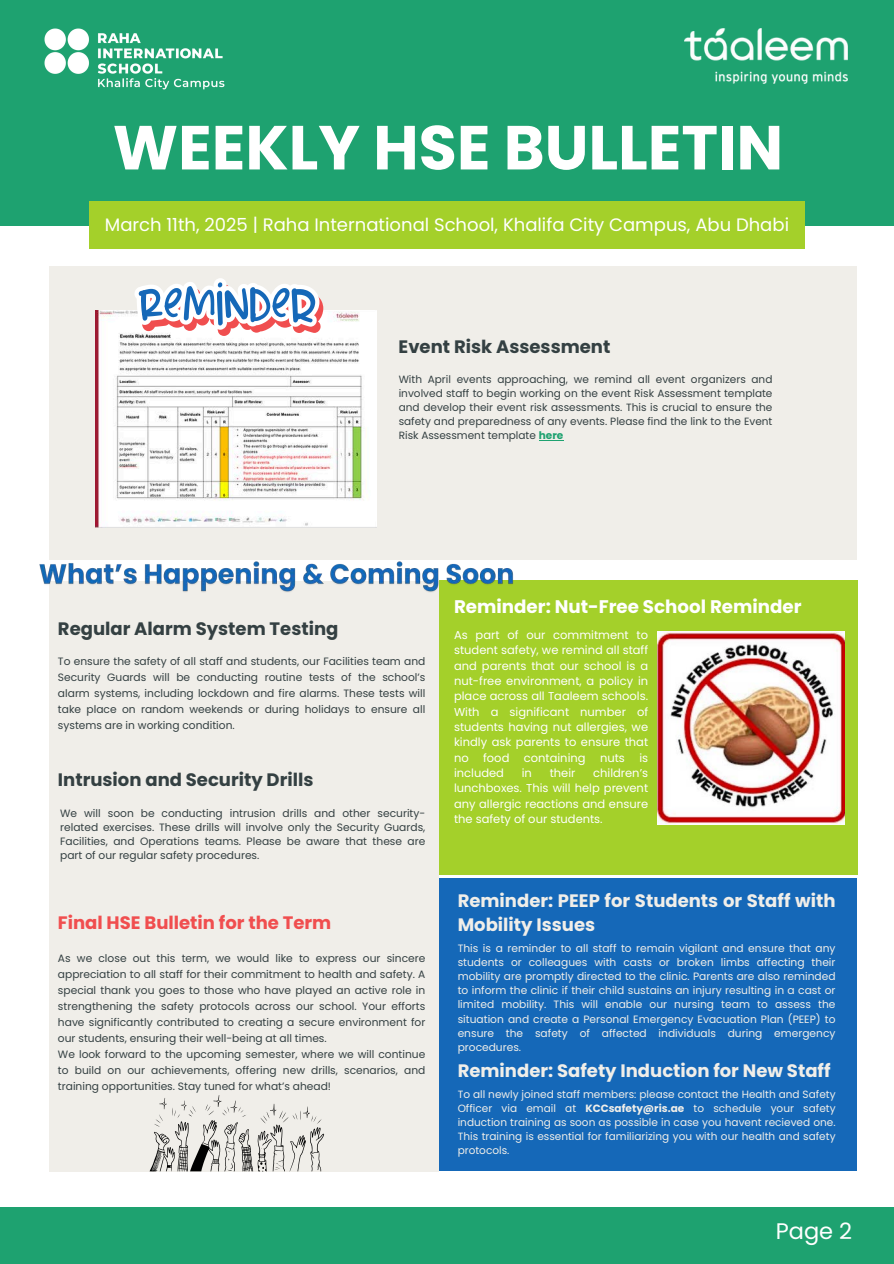
<style>
.page{position:relative;width:894px;height:1264px;background:#fff}
.page>*{position:absolute;margin:0;border:0;box-sizing:border-box;transform-origin:0 0}
.t1{font:700 62.1px "Poppins";color:#fff}
.t2{font:22.5px "Poppins";color:#fff}
.t3{font:700 18.3px "Poppins";color:#fff}
.t4{font:700 18px/24.8px "Poppins";color:#f0eee9}
.t5{font:700 18px "Poppins";color:#344042}
.t6{font:18px "Poppins";color:#fff}
.t7{font:700 18px "Poppins";color:#f04e4f}
.t8{font:11.4px/15.3px "Poppins";color:#fff;text-align:justify}
.t9{font:10.65px/16px "Poppins";color:#344042;text-align:justify}
.t10{font:10.65px/14.2px "Poppins";color:#f0eee9;text-align:justify}
.t11{font:10.5px/14px "Poppins";color:#344042;text-align:justify}
.t12{font:10.5px/14px "Poppins";color:#f0eee9;text-align:justify}
.s1{font-weight:700;color:#1ea270}
.s2{font-weight:700}
</style>
<div class="page">
<div style="left:49px;top:580px;width:390px;height:591px;background:#f0eee9"></div>
<div style="left:439px;top:580px;width:417px;height:294px;background:#a4d02a"></div>
<div style="left:0;top:0;width:893px;height:225px;background:#1ea270"></div>
<div style="left:89px;top:202px;width:715px;height:47px;background:#a4d02a"></div>
<div style="left:49px;top:266px;width:807px;height:294px;background:#f0eee9"></div>
<div style="left:0;top:1206px;width:893px;height:57px;background:#1ea270"></div>
<img style="left:44px;top:29px;width:180px;height:60px">
<img style="left:684px;top:29px;width:162px;height:55px">
<div style="left:439px;top:878px;width:417px;height:293px;background:#1568b8"></div>
<img style="left:657px;top:632px;width:187px;height:192px">
<img style="left:95px;top:310px;width:281px;height:217px">
<svg style="left:134px;top:278px;width:189px;height:57px"></svg>
<svg style="left:149px;top:1095px;width:175px;height:76px"></svg>
<img style="left:39px;top:561px;width:475px;height:31px">
<svg style="left:539px;top:440px;width:24px;height:1px"></svg>
<p class="t1" style="left:113px;top:104px;width:671px">WEEKLY HSE BULLETIN</p>
<p class="t6" style="left:105px;top:212px;width:685px">March 11th, 2025 | Raha International School, Khalifa City Campus, Abu Dhabi</p>
<h4 class="t5" style="left:398px;top:333px;width:213px">Event Risk Assessment</h4>
<h4 class="t11" style="left:398px;top:372px;width:375px">With April events approaching, we remind all event organizers and involved staff to begin working on the event Risk Assessment template and develop their event risk assessments. This is crucial to ensure the safety and preparedness of any events. Please find the link to the Event Risk Assessment template <span class="s1">here</span></h4>
<h1 class="t5" style="left:58px;top:616px;width:282px">Regular Alarm System Testing</h1>
<p class="t9" style="left:58px;top:652px;width:369px">To ensure the safety of all staff and students, our Facilities team and Security Guards will be conducting routine tests of the school’s alarm systems, including lockdown and fire alarms. These tests will take place on random weekends or during holidays to ensure all systems are in working condition.</p>
<h4 class="t5" style="left:58px;top:767px;width:257px">Intrusion and Security Drills</h4>
<p class="t9" style="left:60px;top:806px;width:366px;line-height:14.2px">We will soon be conducting intrusion drills and other security&shy;related exercises. These drills will involve only the Security Guards, Facilities, and Operations teams. Please be aware that these are part of our regular safety procedures.</p>
<p class="t7" style="left:58px;top:909px;width:275px">Final HSE Bulletin for the Term</p>
<h4 class="t9" style="left:58px;top:950px;width:369px">As we close out this term, we would like to express our sincere appreciation to all staff for their commitment to health and safety. A special thank you goes to those who have played an active role in strengthening the safety protocols across our school. Your efforts have significantly contributed to creating a secure environment for our students, ensuring their well-being at all times.</h4>
<p class="t9" style="left:58px;top:1046px;width:369px">We look forward to the upcoming semester, where we will continue to build on our achievements, offering new drills, scenarios, and training opportunities. Stay tuned for what’s ahead!</p>
<h5 class="t3" style="left:454px;top:593px;width:349px">Reminder: Nut-Free School Reminder</h5>
<p class="t8" style="left:454px;top:627px;width:195px">As part of our commitment to student safety, we remind all staff and parents that our school is a nut-free environment, a policy in place across all Taaleem schools.<br>With a significant number of students having nut allergies, we kindly ask parents to ensure that no</p>
<p class="t8" style="left:483px;top:750px;width:28px">food</p>
<p class="t8" style="left:523px;top:750px;width:63px">containing</p>
<p class="t8" style="left:600px;top:750px;width:26px">nuts</p>
<p class="t8" style="left:639px;top:750px;width:10px">is</p>
<p class="t8" style="left:454px;top:765px;width:51px">included</p>
<p class="t8" style="left:521px;top:765px;width:12px">in</p>
<p class="t8" style="left:549px;top:765px;width:27px">their</p>
<p class="t8" style="left:454px;top:765px;width:195px;text-indent:139px">children’s lunchboxes. This will help prevent any allergic reactions and ensure the safety of our students.</p>
<p class="t4" style="left:457px;top:887px;width:379px">Reminder: PEEP for Students or Staff with<br>Mobility Issues</p>
<p class="t10" style="left:457px;top:940px;width:379px">This is a reminder to all staff to remain vigilant and ensure that any students or colleagues with casts or broken limbs affecting their mobility are promptly directed to the clinic. Parents are also reminded to inform the clinic if their child sustains an injury resulting in a cast or limited mobility. This will enable our nursing team to assess the situation and create a Personal Emergency Evacuation Plan (PEEP) to ensure the safety of affected individuals during emergency procedures.</p>
<p class="t4" style="left:457px;top:1058px;width:374px">Reminder: Safety Induction for New Staff</p>
<h4 class="t12" style="left:457px;top:1087px;width:379px">To all newly joined staff members: please contact the Health and Safety Officer via email at <span class="s2">KCCsafety@ris.ae</span> to schedule your safety induction training as soon as possible in case you havent recieved one.<br>This training is essential for familiarizing you with our health and safety protocols.</h4>
<h4 class="t2" style="left:775px;top:1215px;width:78px">Page 2</h4>
</div>
